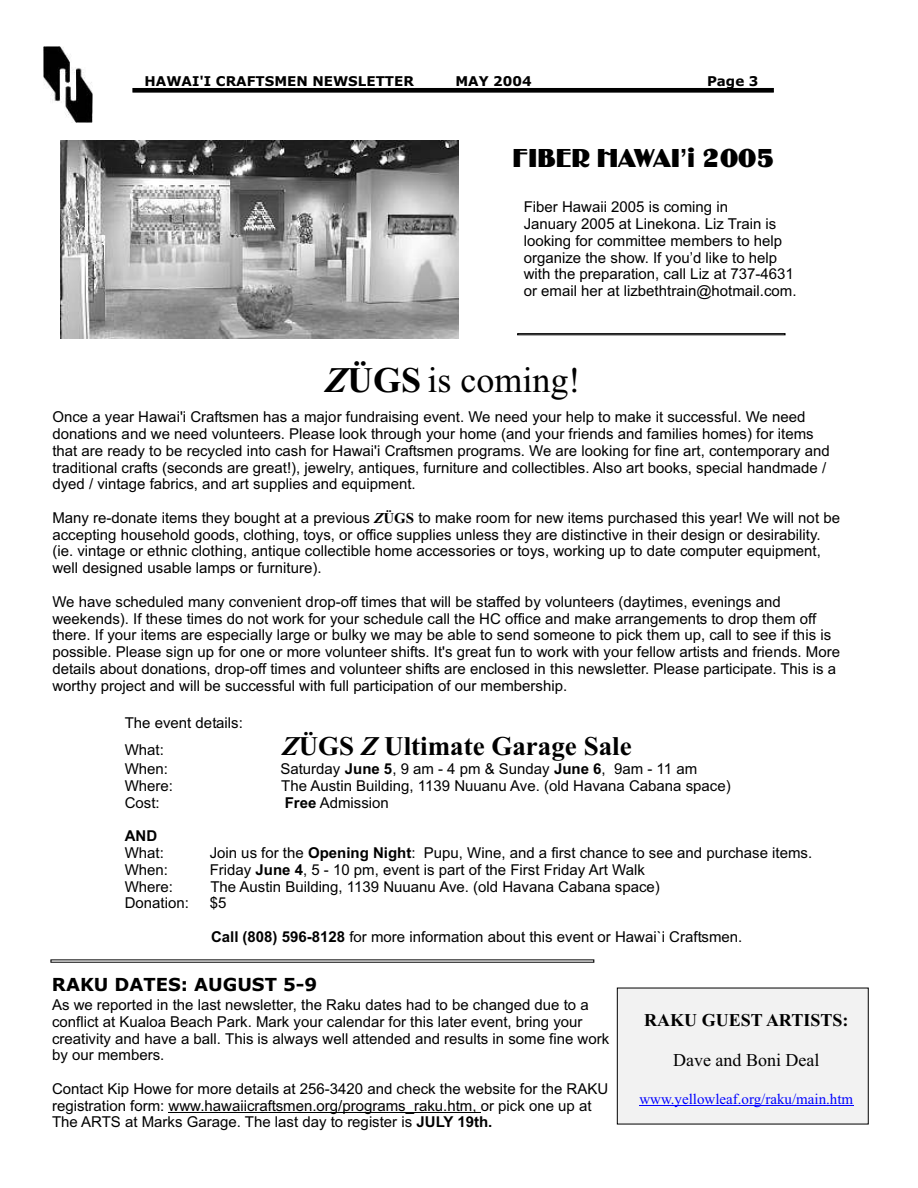
<style>
.page{position:relative;width:918px;height:1188px;background:#fff}
.page>*{position:absolute;margin:0;border:0;box-sizing:border-box;transform-origin:0 0}
.t1{font:36px "Times New Roman";color:#000}
.t2{font:700 27px "Times New Roman";color:#000}
.t3{font:27px "Binner D";color:#000}
.t4{font:700 18px "Verdana";color:#000}
.t5{font:700 18px "Times New Roman";color:#000}
.t6{font:18px "Times New Roman";color:#000}
.t7{font:15px/16.8px "Arial";color:#000}
.t8{font:15px "Times New Roman";color:#00f}
.t9{font:700 15px "Arial";color:#000}
.t10{font:700 13.5px "Verdana";color:#000}
.s1{font-weight:700;font-style:italic}
.s2{font-weight:700}
.s3{font-family:"Times New Roman";font-weight:700;font-style:italic}
.s4{font-family:"Times New Roman";font-weight:700}
.s5{font-style:italic}
</style>
<div class="page">
<div style="left:617px;top:988px;width:251px;height:136px;background:#f2f2f2"></div>
<img style="left:60px;top:140px;width:398px;height:198px">
<img style="left:43px;top:47px;width:49px;height:75px">
<hr style="left:133px;top:88px;width:641px;height:4px;background:#000">
<hr style="left:169px;top:1112px;width:312px;height:1px;background:#000">
<div style="left:517px;top:333px;width:268px;height:2px;border:1px solid #000"></div>
<hr style="left:640px;top:1105px;width:214px;height:1px;background:#00f">
<p class="t10" style="left:145px;top:76px;width:271px">HAWAI'I CRAFTSMEN NEWSLETTER</p>
<p class="t10" style="left:455px;top:76px;width:78px">MAY 2004</p>
<p class="t10" style="left:707px;top:76px;width:53px">Page 3</p>
<h2 class="t3" style="left:513px;top:141px;width:264px">FIBER HAWAI’i 2005</h2>
<p class="t7" style="left:524px;top:200px;width:274px">Fiber Hawaii 2005 is coming in<br>January 2005 at Linekona. Liz Train is looking for committee members to help organize the show. If you’d like to help with the preparation, call Liz at 737-4631 or email her at lizbethtrain@hotmail.com.</p>
<h1 class="t1" style="left:325px;top:367px;width:257px"><span class="s1">Z</span><span class="s2">ÜGS</span> is coming!</h1>
<p class="t7" style="left:52px;top:410px;width:779px">Once a year Hawai'i Craftsmen has a major fundraising event. We need your help to make it successful. We need donations and we need volunteers. Please look through your home (and your friends and families homes) for items that are ready to be recycled into cash for Hawai'i Craftsmen programs. We are looking for fine art, contemporary and traditional crafts (seconds are great!), jewelry, antiques, furniture and collectibles. Also art books, special handmade / dyed / vintage fabrics, and art supplies and equipment.</p>
<p class="t7" style="left:52px;top:511px;width:789px">Many re-donate items they bought at a previous <span class="s3">Z</span><span class="s4">ÜGS</span> to make room for new items purchased this year! We will not be accepting household goods, clothing, toys, or office supplies unless they are distinctive in their design or desirability. (ie. vintage or ethnic clothing, antique collectible home accessories or toys, working up to date computer equipment, well designed usable lamps or furniture).</p>
<p class="t7" style="left:52px;top:594px;width:789px">We have scheduled many convenient drop-off times that will be staffed by volunteers (daytimes, evenings and weekends). If these times do not work for your schedule call the HC office and make arrangements to drop them off there. If your items are especially large or bulky we may be able to send someone to pick them up, call to see if this is possible. Please sign up for one or more volunteer shifts. It's great fun to work with your fellow artists and friends. More details about donations, drop-off times and volunteer shifts are enclosed in this newsletter. Please participate. This is a worthy project and will be successful with full participation of our membership.</p>
<p class="t7" style="left:125px;top:710px;width:120px;line-height:27.3px">The event details:<br>What:</p>
<h2 class="t2" style="left:282px;top:737px;width:351px"><span class="s5">Z</span>ÜGS <span class="s5">Z</span> Ultimate Garage Sale</h2>
<p class="t7" style="left:125px;top:762px;width:45px">When:</p>
<p class="t7" style="left:280px;top:762px;width:418px">Saturday <span class="s2">June 5</span>, 9 am - 4 pm &amp; Sunday <span class="s2">June 6</span>, 9am - 11 am</p>
<p class="t7" style="left:125px;top:779px;width:50px">Where:</p>
<p class="t7" style="left:281px;top:779px;width:451px">The Austin Building, 1139 Nuuanu Ave. (old Havana Cabana space)</p>
<p class="t7" style="left:125px;top:796px;width:36px">Cost:</p>
<p class="t7" style="left:285px;top:796px;width:106px"><span class="s2">Free</span> Admission</p>
<p class="t9" style="left:125px;top:830px;width:34px">AND</p>
<p class="t7" style="left:125px;top:846px;width:41px">What:</p>
<p class="t7" style="left:210px;top:846px;width:604px">Join us for the <span class="s2">Opening Night</span>: Pupu, Wine, and a first chance to see and purchase items.</p>
<p class="t7" style="left:125px;top:863px;width:45px">When:</p>
<p class="t7" style="left:210px;top:863px;width:437px">Friday <span class="s2">June 4</span>, 5 - 10 pm, event is part of the First Friday Art Walk</p>
<p class="t7" style="left:125px;top:879px;width:50px">Where:</p>
<p class="t7" style="left:210px;top:879px;width:451px">The Austin Building, 1139 Nuuanu Ave. (old Havana Cabana space)</p>
<p class="t7" style="left:125px;top:896px;width:66px">Donation:</p>
<p class="t7" style="left:210px;top:896px;width:18px">$5</p>
<p class="t7" style="left:211px;top:930px;width:533px"><span class="s2">Call (808) 596-8128</span> for more information about this event or Hawai`i Craftsmen.</p>
<p class="t4" style="left:52px;top:977px;width:267px">RAKU DATES: AUGUST 5-9</p>
<p class="t7" style="left:52px;top:998px;width:559px">As we reported in the last newsletter, the Raku dates had to be changed due to a conflict at Kualoa Beach Park. Mark your calendar for this later event, bring your creativity and have a ball. This is always well attended and results in some fine work by our members.</p>
<p class="t7" style="left:52px;top:1082px;width:558px">Contact Kip Howe for more details at 256-3420 and check the website for the RAKU registration form: www.hawaiicraftsmen.org/programs_raku.htm, or pick one up at<br>The ARTS at Marks Garage. The last day to register is <span class="s2">JULY 19th.</span></p>
<p class="t5" style="left:644px;top:1014px;width:206px">RAKU GUEST ARTISTS:</p>
<p class="t6" style="left:673px;top:1054px;width:148px">Dave and Boni Deal</p>
<p class="t8" style="left:639px;top:1093px;width:215px">www.yellowleaf.org/raku/main.htm</p>
</div>
